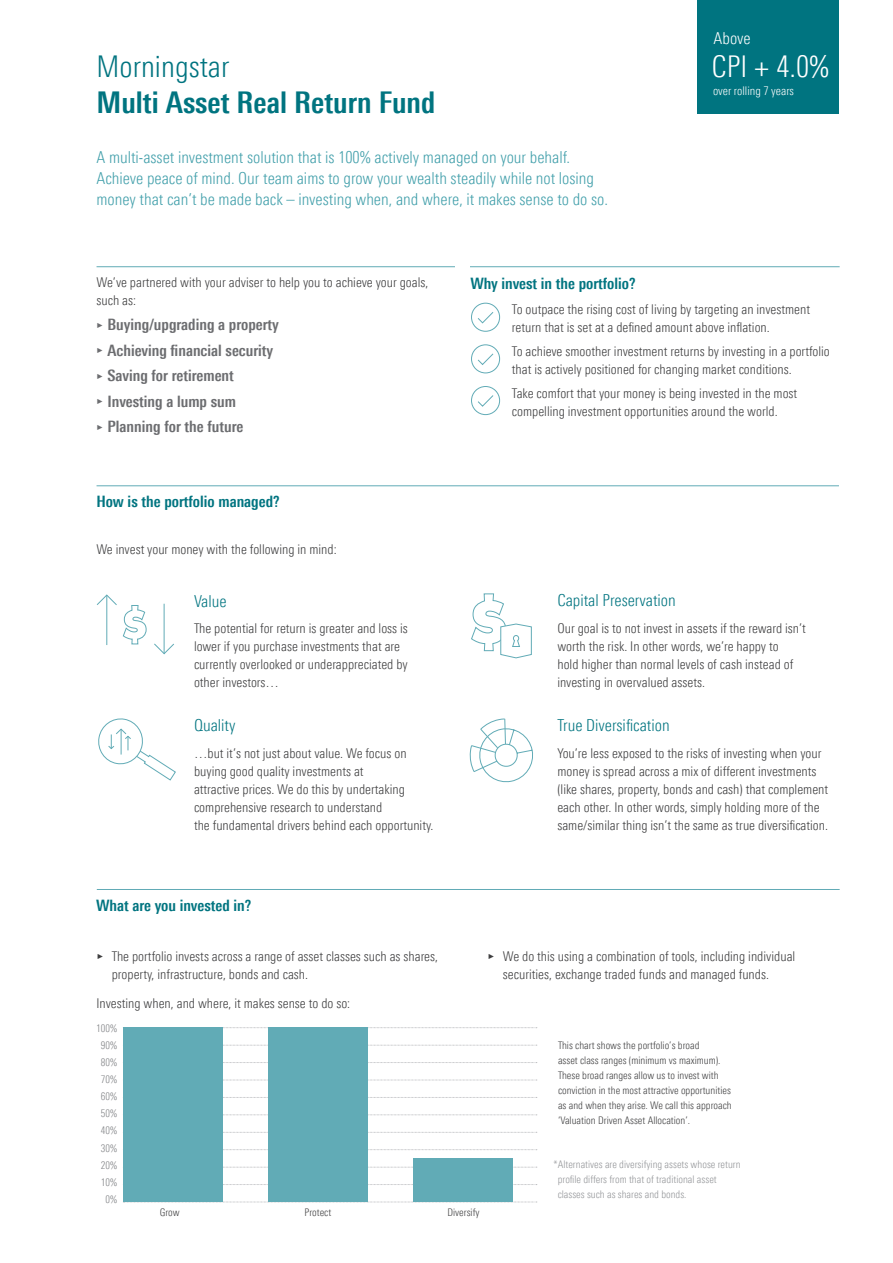
<style>
.page{position:relative;width:893px;height:1263px;background:#fff}
.page>*{position:absolute;margin:0;border:0;box-sizing:border-box;transform-origin:0 0}
.t1{font:700 condensed 30px "Univers Nextfor MORN";color:#007480}
.t2{font:300 condensed 30px "Univers Nextfor MORN";color:#007480}
.t3{font:300 condensed 30px "Univers Nextfor MORN";color:#fff}
.t4{font:300 condensed 16.5px/21.3px "Univers Nextfor MORN";color:#419faa}
.t5{font:300 condensed 16.5px "Univers Nextfor MORN";color:#007480}
.t6{font:300 condensed 16.5px "Univers Nextfor MORN";letter-spacing:-.005em;color:#fff}
.t7{font:700 condensed 15.75px "Univers Nextfor MORN";color:#6c6d70}
.t8{font:700 condensed 15.75px "Univers Nextfor MORN";color:#007480}
.t9{font:300 condensed 13.5px/18px "Univers Nextfor MORN";color:#3e3e3f}
.t10{font:300 condensed 12px "Univers Nextfor MORN";color:#fff}
.t11{font:300 condensed 10.5px/15px "Univers Nextfor MORN";color:#3e3e3f}
.t12{font:300 condensed 10.5px/15px "Univers Nextfor MORN";color:#939598}
.t13{font:300 condensed 10.5px "Univers Nextfor MORN";color:#808285}
</style>
<div class="page">
<hr style="left:97px;top:266px;width:743px;height:1px;background:#61abb6">
<hr style="left:97px;top:485px;width:742px;height:1px;background:#61abb6">
<hr style="left:97px;top:889px;width:743px;height:1px;background:#61abb6">
<div style="left:471px;top:344px;width:29px;height:29px;border:1px solid #61abb6;border-radius:50%"></div>
<svg style="left:477px;top:353px;width:17px;height:12px"></svg>
<div style="left:471px;top:303px;width:29px;height:29px;border:1px solid #61abb6;border-radius:50%"></div>
<svg style="left:477px;top:312px;width:17px;height:12px"></svg>
<div style="left:471px;top:386px;width:29px;height:29px;border:1px solid #61abb6;border-radius:50%"></div>
<svg style="left:478px;top:395px;width:16px;height:12px"></svg>
<svg style="left:469px;top:718px;width:64px;height:65px"></svg>
<svg style="left:98px;top:718px;width:78px;height:63px"></svg>
<hr style="left:164px;top:604px;width:1px;height:49px;background:#61abb6">
<svg style="left:154px;top:643px;width:20px;height:12px"></svg>
<svg style="left:96px;top:594px;width:51px;height:51px"></svg>
<svg style="left:471px;top:593px;width:61px;height:66px"></svg>
<svg style="left:223px;top:1097px;width:314px;height:1px"></svg>
<svg style="left:223px;top:1062px;width:314px;height:1px"></svg>
<svg style="left:223px;top:1045px;width:314px;height:1px"></svg>
<svg style="left:223px;top:1027px;width:314px;height:1px"></svg>
<svg style="left:223px;top:1114px;width:314px;height:1px"></svg>
<svg style="left:223px;top:1080px;width:314px;height:1px"></svg>
<svg style="left:223px;top:1132px;width:314px;height:1px"></svg>
<svg style="left:223px;top:1149px;width:314px;height:1px"></svg>
<svg style="left:223px;top:1167px;width:314px;height:1px"></svg>
<svg style="left:223px;top:1184px;width:314px;height:1px"></svg>
<svg style="left:123px;top:1202px;width:414px;height:1px"></svg>
<div style="left:123px;top:1027px;width:100px;height:175px;background:#61abb6"></div>
<div style="left:268px;top:1027px;width:99px;height:175px;background:#61abb6"></div>
<div style="left:413px;top:1158px;width:99px;height:44px;background:#61abb6"></div>
<div style="left:455px;top:248px;width:15px;height:44px;background:#fff"></div>
<div style="left:697px;top:0;width:142px;height:113px;background:#007480"></div>
<p class="t2" style="left:97px;top:49px;width:134px">Morningstar</p>
<p class="t1" style="left:97px;top:84px;width:340px">Multi Asset Real Return Fund</p>
<p class="t4" style="left:97px;top:146px;width:513px">A multi-asset investment solution that is 100% actively managed on your behalf.<br>Achieve peace of mind. Our team aims to grow your wealth steadily while not losing money that can’t be made back – investing when, and where, it makes sense to do so.</p>
<p class="t6" style="left:714px;top:29px;width:38px">Above</p>
<p class="t3" style="left:712px;top:49px;width:119px">CPI + 4.0%</p>
<p class="t10" style="left:713px;top:84px;width:82px">over rolling 7 years</p>
<p class="t9" style="left:97px;top:273px;width:333px">We’ve partnered with your adviser to help you to achieve your goals, such as:</p>
<p class="t7" style="left:108px;top:315px;width:173px">Buying/upgrading a property</p>
<p class="t7" style="left:108px;top:341px;width:167px">Achieving financial security</p>
<p class="t7" style="left:108px;top:366px;width:128px">Saving for retirement</p>
<p class="t7" style="left:108px;top:392px;width:130px">Investing a lump sum</p>
<p class="t7" style="left:108px;top:417px;width:137px">Planning for the future</p>
<p class="t8" style="left:96px;top:492px;width:185px">How is the portfolio managed?</p>
<p class="t9" style="left:96px;top:540px;width:242px">We invest your money with the following in mind:</p>
<p class="t5" style="left:194px;top:592px;width:34px">Value</p>
<p class="t9" style="left:194px;top:619px;width:215px">The potential for return is greater and loss is lower if you purchase investments that are currently overlooked or underappreciated by other investors…</p>
<p class="t5" style="left:194px;top:716px;width:43px">Quality</p>
<p class="t9" style="left:194px;top:745px;width:241px">…but it’s not just about value. We focus on buying good quality investments at<br>attractive prices. We do this by undertaking comprehensive research to understand<br>the fundamental drivers behind each opportunity.</p>
<p class="t8" style="left:96px;top:896px;width:157px">What are you invested in?</p>
<p class="t8" style="left:470px;top:274px;width:167px">Why invest in the portfolio?</p>
<p class="t9" style="left:512px;top:300px;width:300px">To outpace the rising cost of living by targeting an investment return that is set at a defined amount above inflation.</p>
<p class="t9" style="left:512px;top:342px;width:319px">To achieve smoother investment returns by investing in a portfolio that is actively positioned for changing market conditions.</p>
<p class="t9" style="left:512px;top:384px;width:287px">Take comfort that your money is being invested in the most compelling investment opportunities around the world.</p>
<p class="t5" style="left:557px;top:591px;width:120px">Capital Preservation</p>
<p class="t9" style="left:557px;top:619px;width:250px">Our goal is to not invest in assets if the reward isn’t worth the risk. In other words, we’re happy to<br>hold higher than normal levels of cash instead of investing in overvalued assets.</p>
<p class="t5" style="left:557px;top:716px;width:114px">True Diversification</p>
<p class="t9" style="left:557px;top:745px;width:272px">You’re less exposed to the risks of investing when your money is spread across a mix of different investments (like shares, property, bonds and cash) that complement each other. In other words, simply holding more of the same/similar thing isn’t the same as true diversification.</p>
<p class="t9" style="left:112px;top:947px;width:328px">The portfolio invests across a range of asset classes such as shares, property, infrastructure, bonds and cash.</p>
<p class="t9" style="left:503px;top:947px;width:294px">We do this using a combination of tools, including individual securities, exchange traded funds and managed funds.</p>
<p class="t9" style="left:97px;top:994px;width:255px">Investing when, and where, it makes sense to do so:</p>
<p class="t13" style="left:96px;top:1022px;width:22px">100%</p>
<p class="t13" style="left:101px;top:1039px;width:18px">90%</p>
<p class="t13" style="left:101px;top:1056px;width:18px">80%</p>
<p class="t13" style="left:101px;top:1073px;width:18px">70%</p>
<p class="t13" style="left:101px;top:1090px;width:18px">60%</p>
<p class="t13" style="left:101px;top:1107px;width:18px">50%</p>
<p class="t13" style="left:101px;top:1124px;width:18px">40%</p>
<p class="t13" style="left:101px;top:1142px;width:18px">30%</p>
<p class="t13" style="left:101px;top:1159px;width:18px">20%</p>
<p class="t13" style="left:101px;top:1176px;width:18px">10%</p>
<p class="t13" style="left:105px;top:1193px;width:13px">0%</p>
<p class="t11" style="left:160px;top:1205px;width:21px">Grow</p>
<p class="t11" style="left:304px;top:1205px;width:28px">Protect</p>
<p class="t11" style="left:447px;top:1205px;width:34px">Diversify</p>
<p class="t11" style="left:558px;top:1037px;width:175px">This chart shows the portfolio’s broad<br>asset class ranges (minimum vs maximum).<br>These broad ranges allow us to invest with conviction in the most attractive opportunities as and when they arise. We call this approach ‘Valuation Driven Asset Allocation’.</p>
<p class="t12" style="left:558px;top:1157px;width:184px;text-indent:-4px">*Alternatives are diversifying assets whose return profile differs from that of traditional asset classes such as shares and bonds.</p>
</div>
